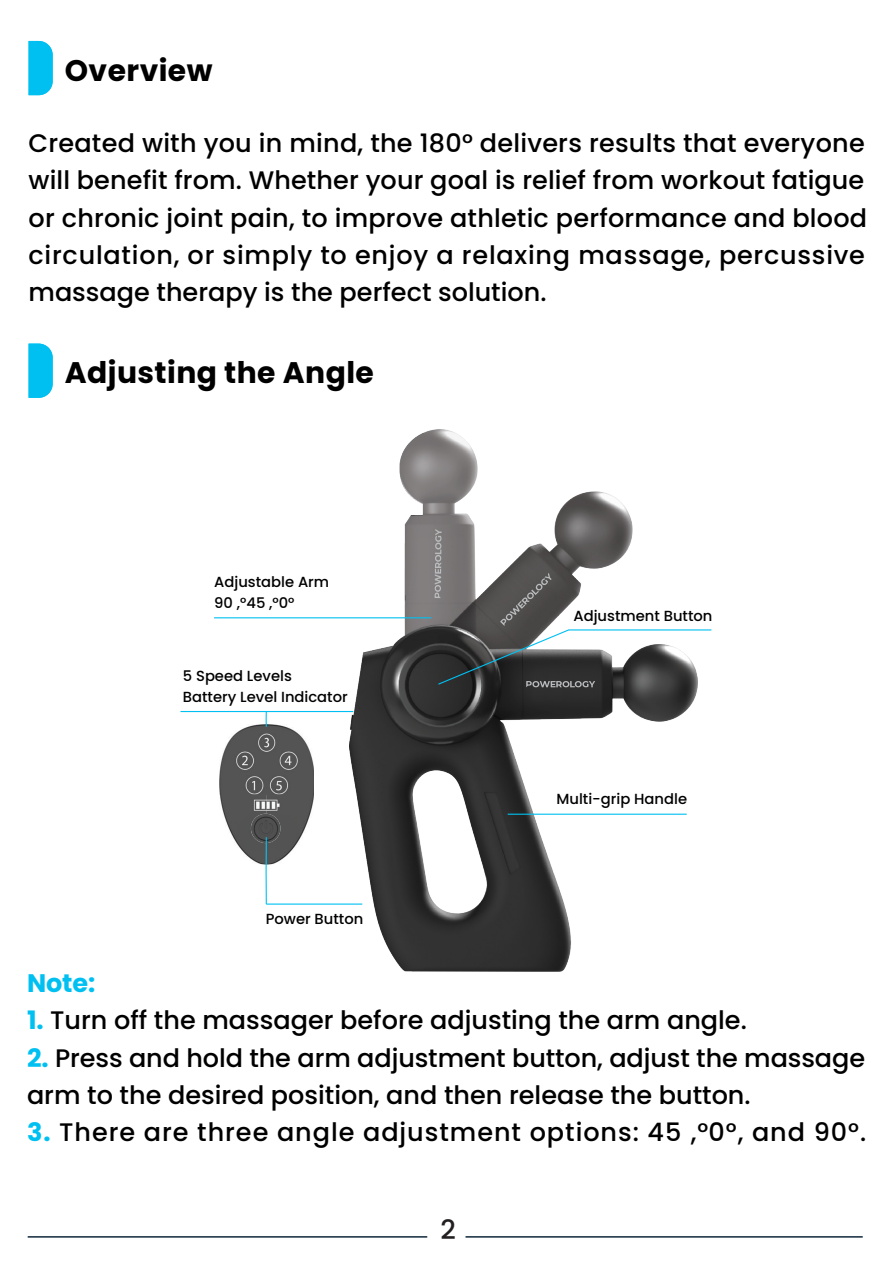
<style>
.page{position:relative;width:893px;height:1263px;background:#fff}
.page>*{position:absolute;margin:0;border:0;box-sizing:border-box;transform-origin:0 0}
.t1{font:700 29.7px "Poppins";letter-spacing:.015em;color:#000}
.t2{font:500 26.7px "Poppins";color:#231f20}
.t3{font:500 25.35px/37.3px "Poppins";color:#000;text-align:justify}
.t4{font:500 25.35px "Poppins";letter-spacing:.04em;color:#000}
.t5{font:700 25.35px "Poppins";color:#00c0f1}
.t6{font:500 14.7px/20.5px "Poppins";color:#000}
.s1{font-weight:700;color:#00c0f1}
</style>
<div class="page">
<hr style="left:28px;top:1236px;width:399px;height:1px;background:#0e273b">
<hr style="left:465px;top:1236px;width:398px;height:1px;background:#0e273b">
<svg style="left:29px;top:41px;width:24px;height:54px"></svg>
<svg style="left:29px;top:344px;width:24px;height:54px"></svg>
<img style="left:350px;top:430px;width:348px;height:541px">
<hr style="left:508px;top:814px;width:179px;height:1px;background:#00c0f1">
<hr style="left:214px;top:617px;width:217px;height:1px;background:#00c0f1">
<hr style="left:568px;top:629px;width:143px;height:1px;background:#00c0f1">
<img style="left:219px;top:725px;width:95px;height:139px">
<img style="left:251px;top:814px;width:29px;height:29px;border-radius:15px">
<hr style="left:180px;top:711px;width:173px;height:1px;background:#00c0f1">
<hr style="left:266px;top:903px;width:96px;height:2px;background:#00c0f1">
<svg style="left:265px;top:712px;width:2px;height:16px"></svg>
<svg style="left:265px;top:836px;width:2px;height:69px"></svg>
<svg style="left:435px;top:529px;width:160px;height:158px"></svg>
<p class="t1" style="left:65px;top:53px;width:149px">Overview</p>
<p class="t3" style="left:29px;top:125px;width:840px">Created with you in mind, the 180° delivers results that everyone will benefit from. Whether your goal is relief from workout fatigue or chronic joint pain, to improve athletic performance and blood circulation, or simply to enjoy a relaxing massage, percussive massage therapy is the perfect solution.</p>
<p class="t1" style="left:65px;top:356px;width:311px">Adjusting the Angle</p>
<p class="t6" style="left:214px;top:572px;width:117px">Adjustable Arm<br>90 ,°45 ,°0°</p>
<p class="t6" style="left:183px;top:666px;width:166px">5 Speed Levels<br>Battery Level Indicator</p>
<p class="t6" style="left:266px;top:908px;width:99px">Power Button</p>
<p class="t6" style="left:573px;top:605px;width:141px">Adjustment Button</p>
<p class="t6" style="left:556px;top:789px;width:132px">Multi-grip Handle</p>
<p class="t5" style="left:27px;top:968px;width:70px">Note:</p>
<p class="t3" style="left:27px;top:1002px;width:721px"><span class="s1">1.</span> Turn off the massager before adjusting the arm angle.</p>
<p class="t3" style="left:27px;top:1039px;width:840px"><span class="s1">2.</span> Press and hold the arm adjustment button, adjust the massage arm to the desired position, and then release the button.</p>
<p class="t4" style="left:27px;top:1117px;width:841px"><span class="s1">3.</span> There are three angle adjustment options: 45 ,°0°, and 90°.</p>
<p class="t2" style="left:441px;top:1214px;width:17px">2</p>
</div>
